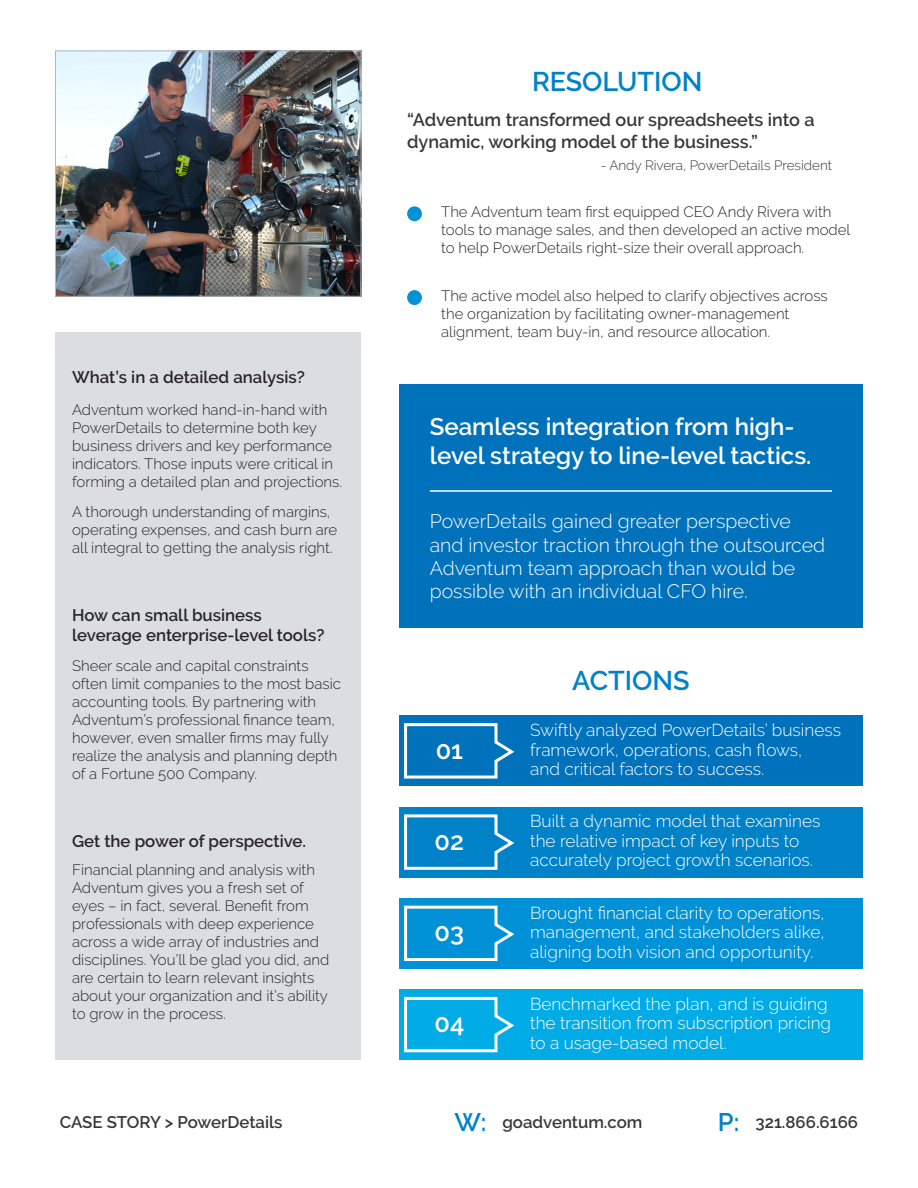
<style>
.page{position:relative;width:918px;height:1188px;background:#fff}
.page>*{position:absolute;margin:0;border:0;box-sizing:border-box;transform-origin:0 0}
.Text_Left_Justify{font:600 27px "Raleway";color:#0082c9}
.Text_Left_Justify-2{font:600 25.35px "Raleway";color:#fff}
.Text_Left_Justify-3{font:600 25.35px "Raleway";color:#0082c9}
.Text_Left_Justify-4{font:600 24px/28.8px "Raleway";color:#fff}
.Text_Left_Justify-5{font:300 19.5px/23.4px "Raleway";color:#fff}
.Text_Left_Justify-6{font:600 18px/21.6px "Raleway";color:#383839}
.Text_Left_Justify-7{font:300 17.25px/19.5px "Raleway";color:#fff}
.Text_Left_Justify-8{font:600 16.8px/20.1px "Raleway";color:#282526}
.Text_Left_Justify-9{font:600 16.8px "Raleway";color:#383839}
.Text_Left_Justify-10{font:300 15px/18px "Raleway";color:#282526}
.Text_Left_Justify-11{font:300 13.5px "Raleway";color:#383839}
</style>
<div class="page">
<img style="left:57px;top:53px;width:302px;height:241px">
<div style="left:55px;top:51px;width:306px;height:245px;border:1px solid #b6b7bb"></div>
<div style="left:399px;top:384px;width:463px;height:244px;background:#0071bb"></div>
<div style="left:56px;top:333px;width:305px;height:727px;background:#dcdddf"></div>
<div style="left:399px;top:716px;width:463px;height:70px;background:#0071bb"></div>
<svg style="left:404px;top:723px;width:111px;height:56px"></svg>
<div style="left:399px;top:807px;width:463px;height:70px;background:#0082c9"></div>
<svg style="left:404px;top:814px;width:110px;height:56px"></svg>
<div style="left:399px;top:898px;width:463px;height:71px;background:#0091d6"></div>
<svg style="left:404px;top:905px;width:111px;height:56px"></svg>
<div style="left:399px;top:989px;width:463px;height:71px;background:#00abe6"></div>
<svg style="left:404px;top:996px;width:111px;height:57px"></svg>
<div style="left:407px;top:206px;width:15px;height:15px;background:#0091d6;border-radius:50%"></div>
<div style="left:407px;top:290px;width:15px;height:15px;background:#0091d6;border-radius:50%"></div>
<hr style="left:430px;top:490px;width:402px;height:2px;background:#fff">
<p class="Text_Left_Justify" style="left:532px;top:66px;width:172px">RESOLUTION</p>
<p class="Text_Left_Justify-8" style="left:72px;top:367px;width:234px">What’s in a detailed analysis?</p>
<p class="Text_Left_Justify-10" style="left:72px;top:400px;width:271px">Adventum worked hand-in-hand with PowerDetails to determine both key business drivers and key performance indicators. Those inputs were critical in forming a detailed plan and projections.</p>
<p class="Text_Left_Justify-10" style="left:72px;top:502px;width:267px">A thorough understanding of margins, operating expenses, and cash burn are all integral to getting the analysis right.</p>
<p class="Text_Left_Justify-8" style="left:72px;top:605px;width:254px">How can small business leverage enterprise-level tools?</p>
<p class="Text_Left_Justify-10" style="left:72px;top:656px;width:270px">Sheer scale and capital constraints often limit companies to the most basic accounting tools. By partnering with Adventum’s professional finance team, however, even smaller firms may fully realize the analysis and planning depth of a Fortune 500 Company.</p>
<p class="Text_Left_Justify-8" style="left:72px;top:831px;width:236px">Get the power of perspective.</p>
<p class="Text_Left_Justify-10" style="left:72px;top:861px;width:259px">Financial planning and analysis with Adventum gives you a fresh set of eyes – in fact, several. Benefit from professionals with deep experience across a wide array of industries and disciplines. You’ll be glad you did, and are certain to learn relevant insights about your organization and it’s ability to grow in the process.</p>
<p class="Text_Left_Justify-6" style="left:407px;top:109px;width:409px">“Adventum transformed our spreadsheets into a dynamic, working model of the business.”</p>
<p class="Text_Left_Justify-11" style="left:601px;top:158px;width:233px">- Andy Rivera, PowerDetails President</p>
<p class="Text_Left_Justify-10" style="left:441px;top:203px;width:411px">The Adventum team first equipped CEO Andy Rivera with tools to manage sales, and then developed an active model to help PowerDetails right-size their overall approach.</p>
<p class="Text_Left_Justify-10" style="left:441px;top:287px;width:388px">The active model also helped to clarify objectives across the organization by facilitating owner-management alignment, team buy-in, and resource allocation.</p>
<p class="Text_Left_Justify-4" style="left:430px;top:412px;width:383px">Seamless integration from high&shy;level strategy to line-level tactics.</p>
<p class="Text_Left_Justify-5" style="left:430px;top:510px;width:397px">PowerDetails gained greater perspective and investor traction through the outsourced Adventum team approach than would be possible with an individual CFO hire.</p>
<p class="Text_Left_Justify-2" style="left:436px;top:735px;width:29px">01</p>
<p class="Text_Left_Justify-2" style="left:435px;top:826px;width:31px">02</p>
<p class="Text_Left_Justify-2" style="left:435px;top:918px;width:31px">03</p>
<p class="Text_Left_Justify-2" style="left:434px;top:1009px;width:31px">04</p>
<p class="Text_Left_Justify" style="left:572px;top:665px;width:119px">ACTIONS</p>
<p class="Text_Left_Justify-7" style="left:530px;top:720px;width:312px">Swiftly analyzed PowerDetails’ business framework, operations, cash flows,<br>and critical factors to success.</p>
<p class="Text_Left_Justify-7" style="left:530px;top:812px;width:292px">Built a dynamic model that examines the relative impact of key inputs to accurately project growth scenarios.</p>
<p class="Text_Left_Justify-7" style="left:530px;top:903px;width:296px;text-align:justify">Brought financial clarity to operations, management, and stakeholders alike, aligning both vision and opportunity.</p>
<p class="Text_Left_Justify-7" style="left:530px;top:994px;width:303px">Benchmarked the plan, and is guiding the transition from subscription pricing to a usage-based model.</p>
<p class="Text_Left_Justify-9" style="left:60px;top:1112px;width:224px">CASE STORY &gt; PowerDetails</p>
<p class="Text_Left_Justify-3" style="left:455px;top:1107px;width:33px">W:</p>
<p class="Text_Left_Justify-9" style="left:502px;top:1112px;width:142px">goadventum.com</p>
<p class="Text_Left_Justify-3" style="left:718px;top:1107px;width:23px">P:</p>
<p class="Text_Left_Justify-9" style="left:756px;top:1112px;width:104px">321.866.6166</p>
</div>
